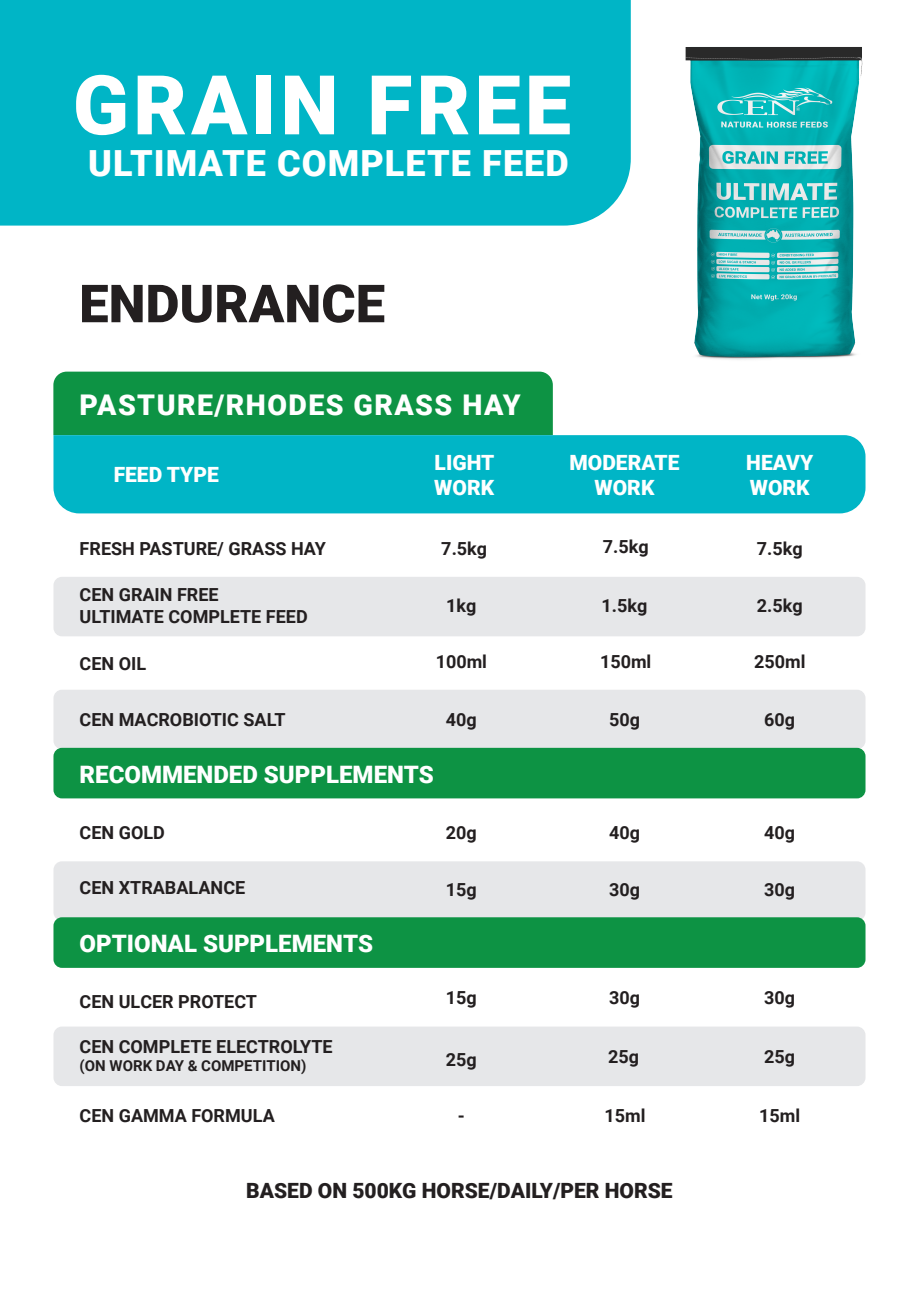
<style>
.page{position:relative;width:919px;height:1289px;background:#fff}
.page>*{position:absolute;margin:0;border:0;box-sizing:border-box;transform-origin:0 0}
.t1{font:900 82.5px "Roboto";letter-spacing:.05em;color:#fff}
.t2{font:900 52.5px "Roboto";color:#231f20}
.t3{font:900 36px "Roboto";letter-spacing:.03em;color:#fff}
.t4{font:900 28.5px "Roboto";letter-spacing:.05em;color:#fff}
.t5{font:900 24px "Roboto";color:#fff}
.t6{font:900 21px/25.2px "Roboto";color:#fff}
.t7{font:900 21px "Roboto";color:#231f20}
.t8{font:700 18px/21.6px "Roboto";color:#231f20}
.t9{font:700 15px "Roboto";color:#231f20}
</style>
<div class="page">
<div style="left:0;top:0;width:630px;height:225px;background:#00b5c6"></div>
<img style="left:685px;top:47px;width:178px;height:313px">
<div style="left:53px;top:371px;width:500px;height:64px;background:#0d9344"></div>
<div style="left:53px;top:577px;width:812px;height:59px;background:#e6e7e9;border-radius:8px"></div>
<div style="left:53px;top:1026px;width:812px;height:60px;background:#e6e7e9;border-radius:8px"></div>
<div style="left:53px;top:689px;width:812px;height:60px;background:#e6e7e9;border-radius:8px"></div>
<div style="left:53px;top:861px;width:812px;height:59px;background:#e6e7e9;border-radius:8px"></div>
<div style="left:53px;top:435px;width:812px;height:78px;background:#00b5c6"></div>
<div style="left:53px;top:917px;width:812px;height:50px;background:#0d9344;border-radius:8px"></div>
<div style="left:53px;top:747px;width:812px;height:51px;background:#0d9344;border-radius:8px"></div>
<h1 class="t1" style="left:73px;top:47px;width:500px">GRAIN FREE</h1>
<h3 class="t3" style="left:88px;top:138px;width:482px">ULTIMATE COMPLETE FEED</h3>
<h2 class="t2" style="left:79px;top:267px;width:307px">ENDURANCE</h2>
<h3 class="t4" style="left:80px;top:385px;width:442px">PASTURE/RHODES GRASS HAY</h3>
<p class="t6" style="left:114px;top:461px;width:107px">FEED TYPE</p>
<p class="t6" style="left:569px;top:449px;width:111px;text-align:center">MODERATE<br>WORK</p>
<p class="t6" style="left:434px;top:449px;width:62px">LIGHT<br>WORK</p>
<p class="t6" style="left:746px;top:449px;width:69px">HEAVY<br>WORK</p>
<p class="t8" style="left:80px;top:536px;width:248px">FRESH PASTURE/ GRASS HAY</p>
<p class="t8" style="left:441px;top:536px;width:47px">7.5kg</p>
<p class="t8" style="left:602px;top:535px;width:47px">7.5kg</p>
<p class="t8" style="left:756px;top:536px;width:47px">7.5kg</p>
<p class="t8" style="left:80px;top:583px;width:229px">CEN GRAIN FREE<br>ULTIMATE COMPLETE FEED</p>
<p class="t8" style="left:80px;top:652px;width:68px">CEN OIL</p>
<p class="t8" style="left:446px;top:594px;width:32px">1kg</p>
<p class="t8" style="left:601px;top:594px;width:47px">1.5kg</p>
<p class="t8" style="left:435px;top:649px;width:53px">100ml</p>
<p class="t8" style="left:600px;top:649px;width:53px">150ml</p>
<p class="t8" style="left:756px;top:594px;width:47px">2.5kg</p>
<p class="t8" style="left:754px;top:649px;width:53px">250ml</p>
<p class="t8" style="left:80px;top:708px;width:207px">CEN MACROBIOTIC SALT</p>
<p class="t8" style="left:446px;top:708px;width:32px">40g</p>
<p class="t8" style="left:609px;top:708px;width:32px">50g</p>
<p class="t8" style="left:764px;top:708px;width:32px">60g</p>
<h3 class="t5" style="left:80px;top:757px;width:356px">RECOMMENDED SUPPLEMENTS</h3>
<p class="t8" style="left:80px;top:820px;width:87px">CEN GOLD</p>
<p class="t8" style="left:446px;top:820px;width:32px">20g</p>
<p class="t8" style="left:609px;top:820px;width:32px">40g</p>
<p class="t8" style="left:764px;top:820px;width:32px">40g</p>
<p class="t8" style="left:80px;top:876px;width:167px">CEN XTRABALANCE</p>
<p class="t8" style="left:446px;top:877px;width:32px">15g</p>
<p class="t8" style="left:609px;top:877px;width:32px">30g</p>
<p class="t8" style="left:764px;top:877px;width:32px">30g</p>
<h3 class="t5" style="left:80px;top:926px;width:295px">OPTIONAL SUPPLEMENTS</h3>
<p class="t8" style="left:80px;top:989px;width:179px">CEN ULCER PROTECT</p>
<p class="t8" style="left:446px;top:985px;width:32px">15g</p>
<p class="t8" style="left:609px;top:985px;width:32px">30g</p>
<p class="t8" style="left:764px;top:985px;width:32px">30g</p>
<p class="t8" style="left:80px;top:1035px;width:254px">CEN COMPLETE ELECTROLYTE</p>
<p class="t9" style="left:80px;top:1055px;width:228px">(ON WORK DAY &amp; COMPETITION)</p>
<p class="t8" style="left:446px;top:1048px;width:32px">25g</p>
<p class="t8" style="left:608px;top:1045px;width:32px">25g</p>
<p class="t8" style="left:764px;top:1045px;width:32px">25g</p>
<p class="t8" style="left:80px;top:1104px;width:197px">CEN GAMMA FORMULA</p>
<p class="t8" style="left:458px;top:1104px;width:8px">-</p>
<p class="t8" style="left:604px;top:1104px;width:43px">15ml</p>
<p class="t8" style="left:759px;top:1104px;width:43px">15ml</p>
<p class="t7" style="left:246px;top:1175px;width:428px">BASED ON 500KG HORSE/DAILY/PER HORSE</p>
</div>
